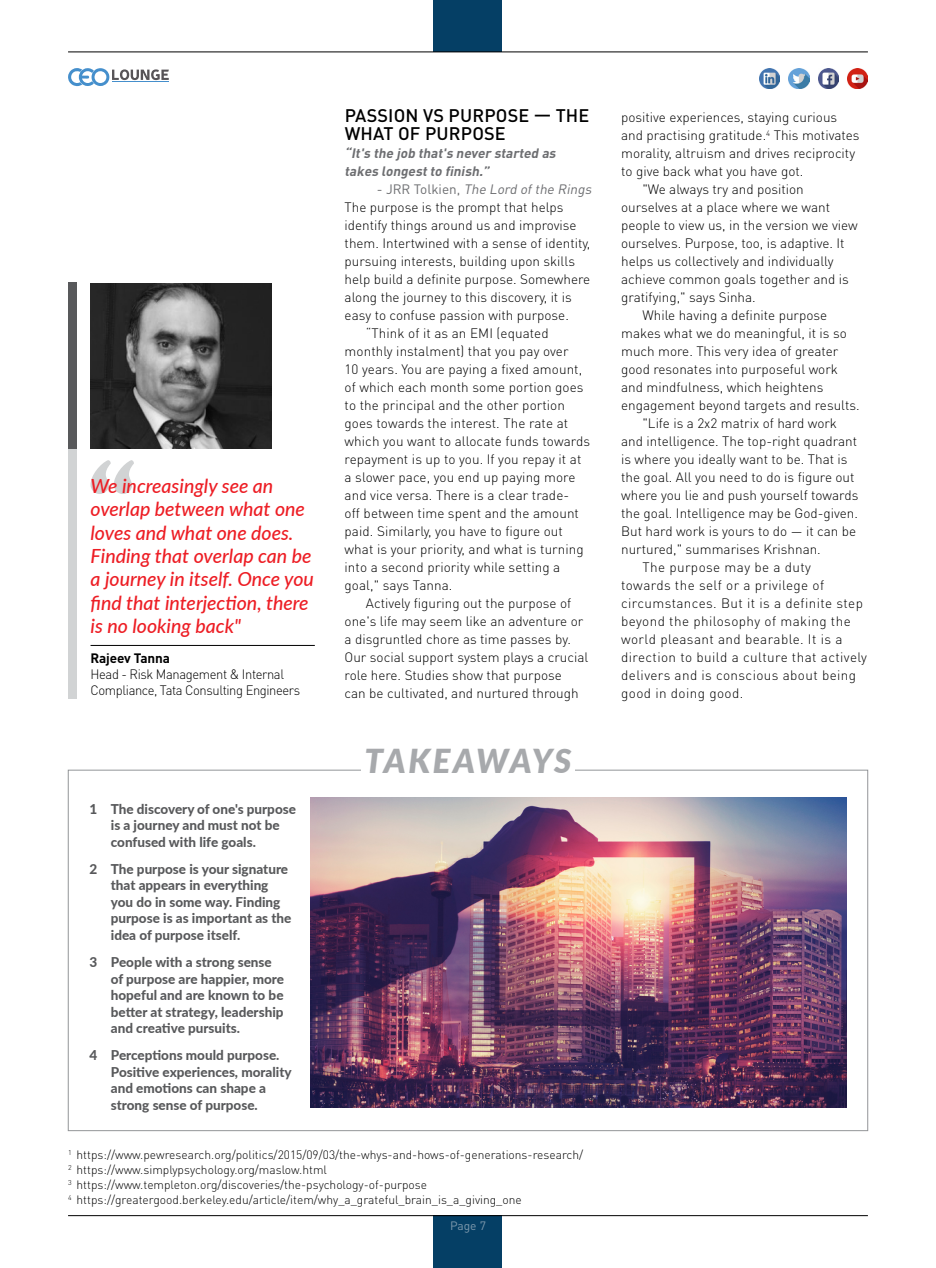
<style>
.page{position:relative;width:936px;height:1268px;background:#fff}
.page>*{position:absolute;margin:0;border:0;box-sizing:border-box;transform-origin:0 0}
.t1{font:italic 900 33px "Lato";letter-spacing:.045em;color:#a7a9ac}
.t2{font:italic 500 19.5px/23.4px "Lato";color:#ed1d24}
.t3{font:500 18px/18px "DIN Pro";letter-spacing:.01em;color:#000}
.t4{font:300 13.5px "DIN Pro";color:#000}
.t5{font:800 13.5px/16.5px "Lato";color:#58595b}
.t6{font:300 13.5px "DIN Pro";letter-spacing:.03em;color:#000}
.t7{font:300 13.5px/16.2px "DIN Pro";letter-spacing:-.03em;color:#000;scale:.96 1}
.t8{font:italic 700 13.5px/18px "DIN Pro";color:#6d6e71}
.t9{font:italic 13.5px "DIN Pro";color:#6d6e71}
.t10{font:700 13.5px "DIN Pro";letter-spacing:-.01em;color:#000}
.t11{font:300 12px/15px "DIN Pro";color:#000}
.t12{font:12px "DIN Pro";color:#7e99ad}
.s1{font-style:normal}
</style>
<div class="page">
<svg style="left:90px;top:460px;width:44px;height:34px"></svg>
<div style="left:68px;top:283px;width:8px;height:415px;background:#d1d3d4"></div>
<div style="left:68px;top:283px;width:8px;height:166px;background:#58595b"></div>
<hr style="left:90px;top:645px;width:225px;height:1px;background:#000">
<img style="left:90px;top:283px;width:182px;height:165px">
<div style="left:68px;top:769px;width:799px;height:361px;background:#fff;border:1px solid #939598"></div>
<img style="left:310px;top:797px;width:536px;height:310px">
<div style="left:361px;top:766px;width:213px;height:7px;background:#fff"></div>
<div style="left:433px;top:0;width:69px;height:52px;background:#053f65"></div>
<div style="left:433px;top:1215px;width:69px;height:52px;background:#053f65"></div>
<hr style="left:68px;top:52px;width:799px;height:1px;background:#000">
<hr style="left:68px;top:1215px;width:799px;height:1px;background:#000">
<img style="left:818px;top:68px;width:20px;height:20px">
<img style="left:759px;top:68px;width:20px;height:20px">
<img style="left:788px;top:68px;width:21px;height:20px">
<img style="left:847px;top:68px;width:20px;height:20px">
<svg style="left:68px;top:68px;width:101px;height:18px"></svg>
<h2 class="t2" style="left:90px;top:473px;width:225px">We increasingly see an overlap between what one loves and what one does.<br>Finding that overlap can be a journey in itself. Once you find that interjection, there is no looking back"</h2>
<p class="t10" style="left:90px;top:648px;width:81px">Rajeev Tanna</p>
<p class="t7" style="left:90px;top:665px;width:220px">Head - Risk Management &amp; Internal<br>Compliance, Tata Consulting Engineers</p>
<p class="t5" style="left:111px;top:799px;width:187px;text-indent:-21px">1 The discovery of one's purpose is a journey and must not be confused with life goals.</p>
<p class="t5" style="left:111px;top:860px;width:182px;text-indent:-21px">2 The purpose is your signature that appears in everything you do in some way. Finding purpose is as important as the idea of purpose itself.</p>
<p class="t5" style="left:111px;top:953px;width:175px;text-indent:-21px">3 People with a strong sense of purpose are happier, more hopeful and are known to be better at strategy, leadership and creative pursuits.</p>
<p class="t5" style="left:111px;top:1046px;width:182px;text-indent:-21px">4 Perceptions mould purpose.<br>Positive experiences, morality and emotions can shape a strong sense of purpose.</p>
<h3 class="t3" style="left:344px;top:106px;width:246px">PASSION VS PURPOSE — THE<br>WHAT OF PURPOSE</h3>
<p class="t8" style="left:344px;top:144px;width:215px">“It's the job that's never started as takes longestto finish.”</p>
<p class="t9" style="left:377px;top:180px;width:219px"><span class="s1">- J R R To l k i e n ,</span> The Lord ofthe Rings</p>
<p class="t4" style="left:344px;top:198px;width:220px">The purpose is the prompt that helps</p>
<p class="t4" style="left:344px;top:216px;width:233px">identify things around us and improvise</p>
<p class="t4" style="left:344px;top:234px;width:247px">them. Intertwined with a sense of identity,</p>
<p class="t4" style="left:344px;top:252px;width:232px">pursuing interests, building upon skills</p>
<p class="t4" style="left:344px;top:270px;width:247px">help build a definite purpose. Somewhere</p>
<p class="t4" style="left:344px;top:288px;width:229px">along the journey to this discovery, it is</p>
<p class="t4" style="left:344px;top:306px;width:226px">easy to confuse passion with purpose.</p>
<p class="t4" style="left:366px;top:324px;width:184px">“Think of it as an EMI (equated</p>
<p class="t4" style="left:344px;top:342px;width:225px">monthly instalment) that you pay over</p>
<p class="t4" style="left:344px;top:360px;width:239px">10 years. You are paying a fixed amount,</p>
<p class="t4" style="left:344px;top:378px;width:240px">of which each month some portion goes</p>
<p class="t4" style="left:344px;top:396px;width:222px">to the principal and the other portion</p>
<p class="t4" style="left:344px;top:414px;width:225px">goes towards the interest. The rate at</p>
<p class="t4" style="left:344px;top:432px;width:247px">which you want to allocate funds towards</p>
<p class="t4" style="left:344px;top:450px;width:238px">repayment is up to you. If you repay it at</p>
<p class="t4" style="left:344px;top:468px;width:232px">a slower pace, you end up paying more</p>
<p class="t4" style="left:344px;top:486px;width:226px">and vice versa. There is a clear trade-</p>
<p class="t4" style="left:344px;top:504px;width:236px">off between time spent and the amount</p>
<p class="t4" style="left:344px;top:522px;width:220px">paid. Similarly, you have to figure out</p>
<p class="t4" style="left:344px;top:540px;width:241px">what is your priority, and what is turning</p>
<p class="t4" style="left:344px;top:558px;width:217px">into a second priority while setting a</p>
<p class="t4" style="left:344px;top:576px;width:109px">goal," says Tanna.</p>
<p class="t4" style="left:366px;top:594px;width:207px">Actively figuring out the purpose of</p>
<p class="t4" style="left:344px;top:612px;width:240px">one's life may seem like an adventure or</p>
<p class="t4" style="left:344px;top:630px;width:228px">a disgruntled chore as time passes by.</p>
<p class="t4" style="left:344px;top:648px;width:245px">Our social support system plays a crucial</p>
<p class="t4" style="left:344px;top:666px;width:219px">role here. Studies show that purpose</p>
<p class="t4" style="left:344px;top:684px;width:235px">can be cultivated, and nurtured through</p>
<h1 class="t1" style="left:364px;top:736px;width:209px">TAKEAWAYS</h1>
<p class="t11" style="left:68px;top:1146px;width:516px"><sup>1</sup> https://www.pewresearch.org/politics/2015/09/03/the-whys-and-hows-of-generations-research/ <sup>2</sup> https://www.simplypsychology.org/maslow.html<br><sup>3</sup> https://www.templeton.org/discoveries/the-psychology-of-purpose<br><sup>4</sup> https://greatergood.berkeley.edu/article/item/why_a_grateful_brain_is_a_giving_one</p>
<p class="t12" style="left:450px;top:1217px;width:37px">Page 7</p>
<p class="t4" style="left:621px;top:108px;width:217px">positive experiences, staying curious</p>
<p class="t4" style="left:621px;top:126px;width:240px">and practising gratitude.<sup>4</sup> This motivates</p>
<p class="t4" style="left:621px;top:144px;width:235px">morality, altruism and drives reciprocity</p>
<p class="t4" style="left:621px;top:162px;width:184px">to give back what you have got.</p>
<p class="t4" style="left:642px;top:180px;width:163px">"We always try and position</p>
<p class="t4" style="left:621px;top:198px;width:210px">ourselves at a place where we want</p>
<p class="t4" style="left:621px;top:216px;width:238px">people to view us, in the version we view</p>
<p class="t4" style="left:621px;top:234px;width:225px">ourselves. Purpose, too, is adaptive. It</p>
<p class="t4" style="left:621px;top:252px;width:214px">helps us collectively and individually</p>
<p class="t4" style="left:621px;top:270px;width:229px">achieve common goals together and is</p>
<p class="t4" style="left:621px;top:288px;width:136px">gratifying," says Sinha.</p>
<p class="t4" style="left:642px;top:306px;width:186px">While having a definite purpose</p>
<p class="t4" style="left:621px;top:324px;width:227px">makes what we do meaningful, it is so</p>
<p class="t4" style="left:621px;top:342px;width:219px">much more. This very idea of greater</p>
<p class="t4" style="left:621px;top:360px;width:218px">good resonates into purposeful work</p>
<p class="t4" style="left:621px;top:378px;width:204px">and mindfulness, which heightens</p>
<p class="t4" style="left:621px;top:396px;width:240px">engagement beyond targets and results.</p>
<p class="t4" style="left:642px;top:414px;width:196px">"Life is a 2x2 matrix of hard work</p>
<p class="t4" style="left:621px;top:432px;width:237px">and intelligence. The top-right quadrant</p>
<p class="t4" style="left:621px;top:450px;width:228px">is where you ideally want to be. That is</p>
<p class="t4" style="left:621px;top:468px;width:235px">the goal. All you need to do is figure out</p>
<p class="t4" style="left:621px;top:486px;width:239px">where you lie and push yourself towards</p>
<p class="t4" style="left:621px;top:504px;width:238px">the goal. Intelligence may be God-given.</p>
<p class="t4" style="left:621px;top:522px;width:236px">But hard work is yours to do — it can be</p>
<p class="t4" style="left:621px;top:540px;width:201px">nurtured," summarises Krishnan.</p>
<p class="t6" style="left:642px;top:558px;width:170px">The purpose may be a duty</p>
<p class="t6" style="left:621px;top:576px;width:204px">towards the self or a privilege of</p>
<p class="t6" style="left:621px;top:594px;width:243px">circumstances. But it is a definite step</p>
<p class="t6" style="left:621px;top:612px;width:231px">beyond the philosophy of making the</p>
<p class="t6" style="left:621px;top:630px;width:223px">world pleasant and bearable. It is a</p>
<p class="t6" style="left:621px;top:648px;width:247px">direction to build a culture that actively</p>
<p class="t6" style="left:621px;top:666px;width:236px">delivers and is conscious about being</p>
<p class="t6" style="left:621px;top:684px;width:124px">good in doing good.</p>
</div>
